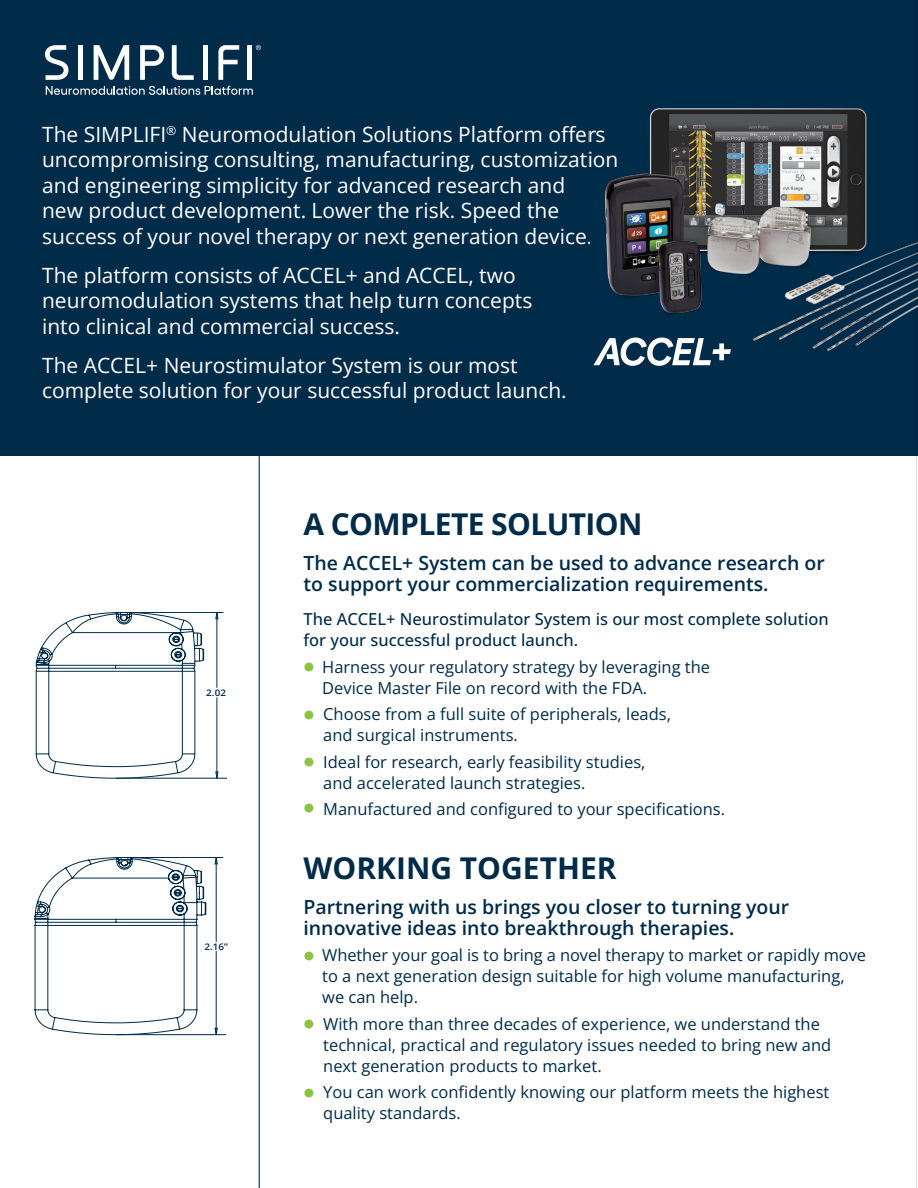
<style>
.page{position:relative;width:918px;height:1188px;background:#fff}
.page>*{position:absolute;margin:0;border:0;box-sizing:border-box;transform-origin:0 0}
.t1{font:700 30px "Open Sans";letter-spacing:-.02em;color:#002b49}
.t2{font:700 30px "Open Sans";color:#002b49}
.t3{font:21px/25.5px "Open Sans";color:#fff}
.t4{font:600 19.5px/21px "Open Sans";color:#002b49}
.t5{font:16.5px/21px "Open Sans";color:#002b49}
.t6{font:500 16.5px/21px "Open Sans";color:#002b49}
.t7{font:600 9.15px "Open Sans";color:#002b49;scale:1.08 1}
.t8{font:600 9.15px "Open Sans";color:#002b49;scale:1.09 1}
.s1{font-family:"Museo Sans 900";font-size:24px;color:#8bc440}
</style>
<div class="page">
<div style="left:0;top:0;width:918px;height:456px;background:#002b49"></div>
<img style="left:593px;top:108px;width:274px;height:258px">
<img style="left:739px;top:214px;width:176px;height:152px">
<svg style="left:215px;top:613px;width:4px;height:165px"></svg>
<hr style="left:123px;top:612px;width:101px;height:1px;background:#002b49">
<hr style="left:216px;top:612px;width:1px;height:76px;background:#002b49">
<hr style="left:216px;top:697px;width:1px;height:81px;background:#002b49">
<hr style="left:116px;top:778px;width:111px;height:1px;background:#002b49">
<svg style="left:36px;top:612px;width:168px;height:167px"></svg>
<svg style="left:214px;top:858px;width:4px;height:176px"></svg>
<hr style="left:124px;top:857px;width:99px;height:1px;background:#002b49">
<hr style="left:216px;top:857px;width:1px;height:84px;background:#002b49">
<hr style="left:216px;top:951px;width:1px;height:84px;background:#002b49">
<hr style="left:116px;top:1034px;width:110px;height:1px;background:#002b49">
<svg style="left:35px;top:857px;width:172px;height:178px"></svg>
<svg style="left:46px;top:86px;width:207px;height:9px"></svg>
<svg style="left:45px;top:45px;width:23px;height:35px"></svg>
<div style="left:78px;top:45px;width:5px;height:35px;background:#fff"></div>
<svg style="left:94px;top:45px;width:35px;height:35px"></svg>
<svg style="left:140px;top:45px;width:24px;height:35px"></svg>
<svg style="left:172px;top:45px;width:22px;height:35px"></svg>
<div style="left:203px;top:45px;width:5px;height:35px;background:#fff"></div>
<svg style="left:218px;top:45px;width:21px;height:35px"></svg>
<div style="left:247px;top:45px;width:5px;height:35px;background:#fff"></div>
<svg style="left:256px;top:45px;width:5px;height:5px"></svg>
<hr style="left:259px;top:453px;width:1px;height:735px;background:#002b49">
<hr style="left:915px;top:0;width:3px;height:1188px;background:#231f20;opacity:.75">
<hr style="left:917px;top:0;width:1px;height:1188px;background:#fff">
<p class="t3" style="left:42px;top:121px;width:578px">The SIMPLIFI<sup>®</sup> Neuromodulation Solutions Platform offers uncompromising consulting, manufacturing, customization and engineering simplicity for advanced research and<br>new product development. Lower the risk. Speed the success of your novel therapy or next generation device.</p>
<p class="t3" style="left:42px;top:262px;width:492px">The platform consists of ACCEL+ and ACCEL, two neuromodulation systems that help turn concepts into clinical and commercial success.</p>
<p class="t3" style="left:42px;top:352px;width:526px">The ACCEL+ Neurostimulator System is our most complete solution for your successful product launch.</p>
<p class="t8" style="left:206px;top:686px;width:20px">2.02</p>
<p class="t7" style="left:205px;top:940px;width:23px">2.16”</p>
<p class="t1" style="left:303px;top:503px;width:341px">A COMPLETE SOLUTION</p>
<p class="t4" style="left:303px;top:552px;width:523px">The ACCEL+ System can be used to advance research or to support your commercialization requirements.</p>
<p class="t6" style="left:303px;top:608px;width:527px">The ACCEL+ Neurostimulator System is our most complete solution for your successful product launch.</p>
<p class="t5" style="left:322px;top:656px;width:389px;text-indent:-19px"><span class="s1">•</span> Harness your regulatory strategy by leveraging the<br>Device Master File on record with the FDA.</p>
<p class="t5" style="left:323px;top:703px;width:349px;text-indent:-20px"><span class="s1">•</span> Choose from a full suite of peripherals, leads, and surgical instruments.</p>
<p class="t5" style="left:323px;top:751px;width:324px;text-indent:-20px"><span class="s1">•</span> Ideal for research, early feasibility studies, and accelerated launch strategies.</p>
<p class="t5" style="left:303px;top:798px;width:423px"><span class="s1">•</span> Manufactured and configured to your specifications.</p>
<p class="t2" style="left:303px;top:847px;width:315px">WORKING TOGETHER</p>
<p class="t4" style="left:303px;top:896px;width:487px">Partnering with us brings you closer to turning your innovative ideas into breakthrough therapies.</p>
<p class="t5" style="left:322px;top:944px;width:545px;text-indent:-19px"><span class="s1">•</span> Whether your goal is to bring a novel therapy to market or rapidly move to a next generation design suitable for high volume manufacturing, we can help.</p>
<p class="t5" style="left:323px;top:1013px;width:510px;text-indent:-20px"><span class="s1">•</span> With more than three decades of experience, we understand the technical, practical and regulatory issues needed to bring new and next generation products to market.</p>
<p class="t5" style="left:323px;top:1081px;width:508px;text-indent:-20px"><span class="s1">•</span> You can work confidently knowing our platform meets the highest quality standards.</p>
</div>
